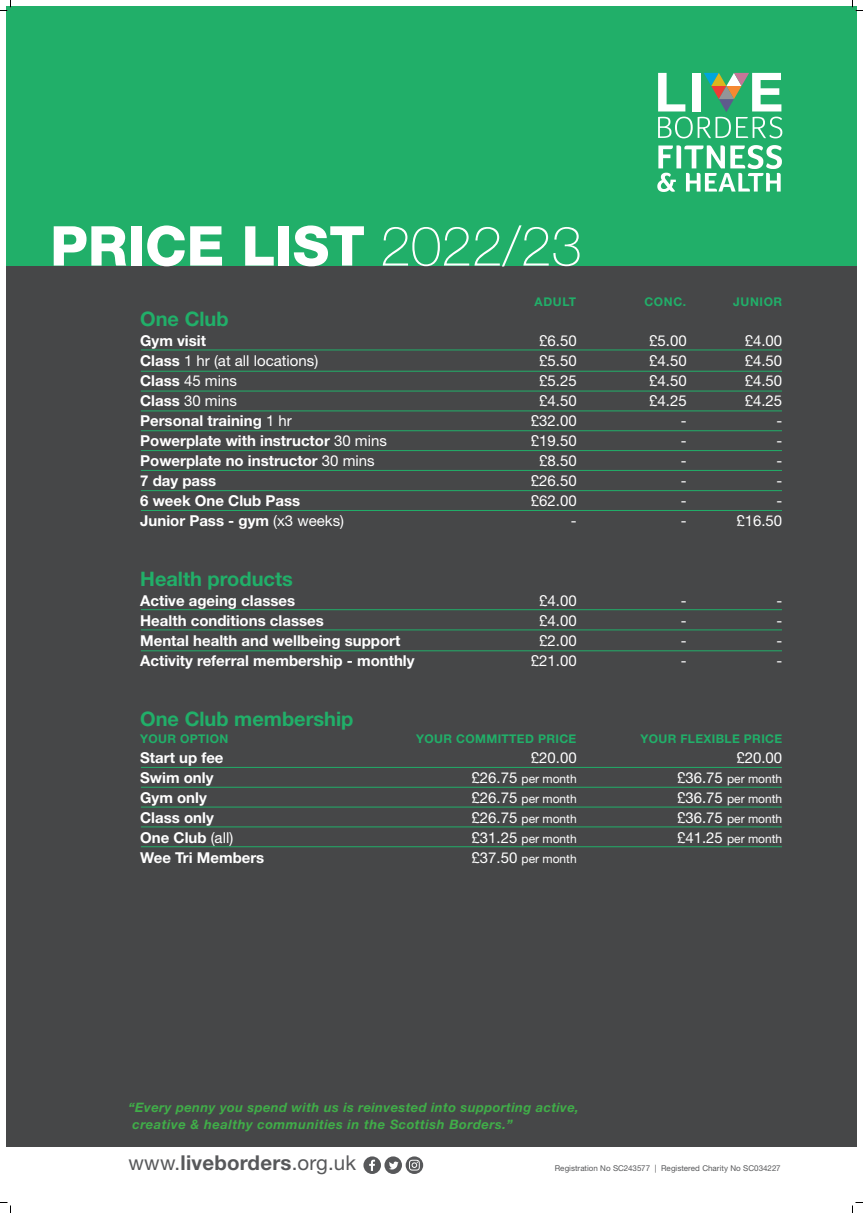
<style>
.page{position:relative;width:863px;height:1213px;background:#fff}
.page>*{position:absolute;margin:0;border:0;box-sizing:border-box;transform-origin:0 0}
.t1{font:800 55px "Helvetica Neue LT";color:#fff}
.t2{font:20.5px "Helvetica Neue LT";letter-spacing:.01em;color:#57585a}
.t3{font:700 20px "Helvetica Neue LT";color:#21af69}
.t4{font:700 15px "Helvetica Neue LT";color:#fff}
.t5{font:15px "Helvetica Neue LT";color:#fff}
.t6{font:italic 700 13px/16.5px "Helvetica Neue LT";letter-spacing:.03em;color:#40ae49}
.t7{font:12px "Helvetica Neue LT";color:#fff}
.t8{font:700 12px "Helvetica Neue LT";letter-spacing:.03em;color:#21af69}
.t9{font:8px "Helvetica Neue LT";color:#57585a}
.s1{font-weight:100}
.s2{font-weight:700}
.s3{font-weight:400}
.s4{font-size:15px}
</style>
<div class="page">
<div style="left:6px;top:6px;width:851px;height:1141px;background:#464748"></div>
<div style="left:6px;top:6px;width:851px;height:260px;background:#21af69"></div>
<div style="left:406px;top:1156px;width:17px;height:18px;background:#57585a;border-radius:50%"></div>
<svg style="left:409px;top:1160px;width:11px;height:11px"></svg>
<div style="left:384px;top:1156px;width:18px;height:18px;background:#57585a;border-radius:50%"></div>
<svg style="left:389px;top:1161px;width:10px;height:9px"></svg>
<div style="left:363px;top:1156px;width:18px;height:18px;background:#57585a;border-radius:50%"></div>
<svg style="left:369px;top:1160px;width:6px;height:11px"></svg>
<svg style="left:658px;top:73px;width:124px;height:65px"></svg>
<svg style="left:657px;top:145px;width:125px;height:47px"></svg>
<hr style="left:141px;top:350px;width:641px;height:1px;background:#21af69">
<hr style="left:141px;top:371px;width:641px;height:1px;background:#21af69">
<hr style="left:141px;top:391px;width:641px;height:1px;background:#21af69">
<hr style="left:141px;top:411px;width:641px;height:1px;background:#21af69">
<hr style="left:141px;top:430px;width:641px;height:1px;background:#21af69">
<hr style="left:141px;top:450px;width:641px;height:1px;background:#21af69">
<hr style="left:141px;top:470px;width:641px;height:1px;background:#21af69">
<hr style="left:141px;top:490px;width:641px;height:1px;background:#21af69">
<hr style="left:141px;top:510px;width:641px;height:1px;background:#21af69">
<hr style="left:141px;top:609px;width:641px;height:1px;background:#21af69">
<hr style="left:141px;top:630px;width:641px;height:1px;background:#21af69">
<hr style="left:141px;top:650px;width:641px;height:1px;background:#21af69">
<hr style="left:141px;top:767px;width:641px;height:1px;background:#21af69">
<hr style="left:141px;top:787px;width:641px;height:1px;background:#21af69">
<hr style="left:141px;top:807px;width:641px;height:1px;background:#21af69">
<hr style="left:141px;top:827px;width:641px;height:1px;background:#21af69">
<hr style="left:141px;top:846px;width:641px;height:1px;background:#21af69">
<svg style="left:0;top:0;width:11px;height:11px"></svg>
<svg style="left:0;top:1202px;width:11px;height:11px"></svg>
<svg style="left:852px;top:0;width:11px;height:11px"></svg>
<svg style="left:852px;top:1202px;width:11px;height:11px"></svg>
<h1 class="t1" style="left:50px;top:213px;width:533px">PRICE LIST <span class="s1">2022/23</span></h1>
<p class="t8" style="left:535px;top:294px;width:43px">ADULT</p>
<p class="t8" style="left:644px;top:294px;width:43px">CONC.</p>
<p class="t8" style="left:733px;top:294px;width:50px">JUNIOR</p>
<h3 class="t3" style="left:140px;top:306px;width:90px">One Club</h3>
<p class="t4" style="left:140px;top:331px;width:67px">Gym visit</p>
<p class="t5" style="left:539px;top:331px;width:39px">£6.50</p>
<p class="t5" style="left:649px;top:331px;width:39px">£5.00</p>
<p class="t5" style="left:745px;top:331px;width:39px">£4.00</p>
<p class="t5" style="left:140px;top:351px;width:180px"><span class="s2">Class</span> 1 hr (at all locations)</p>
<p class="t5" style="left:539px;top:351px;width:39px">£5.50</p>
<p class="t5" style="left:649px;top:351px;width:39px">£4.50</p>
<p class="t5" style="left:745px;top:351px;width:39px">£4.50</p>
<p class="t5" style="left:140px;top:371px;width:98px"><span class="s2">Class</span> 45 mins</p>
<p class="t5" style="left:539px;top:371px;width:39px">£5.25</p>
<p class="t5" style="left:649px;top:371px;width:39px">£4.50</p>
<p class="t5" style="left:745px;top:371px;width:39px">£4.50</p>
<p class="t5" style="left:140px;top:391px;width:98px"><span class="s2">Class</span> 30 mins</p>
<p class="t5" style="left:539px;top:391px;width:39px">£4.50</p>
<p class="t5" style="left:649px;top:391px;width:39px">£4.25</p>
<p class="t5" style="left:745px;top:391px;width:39px">£4.25</p>
<p class="t4" style="left:140px;top:411px;width:153px">Personal training <span class="s3">1 hr</span></p>
<p class="t5" style="left:531px;top:411px;width:47px">£32.00</p>
<p class="t5" style="left:681px;top:411px;width:7px">-</p>
<p class="t5" style="left:776px;top:411px;width:7px">-</p>
<p class="t4" style="left:140px;top:431px;width:248px">Powerplate with instructor <span class="s3">30 mins</span></p>
<p class="t5" style="left:531px;top:431px;width:47px">£19.50</p>
<p class="t5" style="left:681px;top:431px;width:7px">-</p>
<p class="t5" style="left:776px;top:431px;width:7px">-</p>
<p class="t4" style="left:140px;top:451px;width:236px">Powerplate no instructor <span class="s3">30 mins</span></p>
<p class="t5" style="left:539px;top:451px;width:39px">£8.50</p>
<p class="t5" style="left:681px;top:451px;width:7px">-</p>
<p class="t5" style="left:776px;top:451px;width:7px">-</p>
<p class="t4" style="left:140px;top:471px;width:78px">7 day pass</p>
<p class="t5" style="left:531px;top:471px;width:47px">£26.50</p>
<p class="t5" style="left:681px;top:471px;width:7px">-</p>
<p class="t5" style="left:776px;top:471px;width:7px">-</p>
<p class="t4" style="left:140px;top:491px;width:162px">6 week One Club Pass</p>
<p class="t5" style="left:531px;top:491px;width:47px">£62.00</p>
<p class="t5" style="left:681px;top:491px;width:7px">-</p>
<p class="t5" style="left:776px;top:491px;width:7px">-</p>
<p class="t4" style="left:140px;top:511px;width:205px">Junior Pass - gym <span class="s3">(x3 weeks)</span></p>
<p class="t5" style="left:571px;top:511px;width:7px">-</p>
<p class="t5" style="left:681px;top:511px;width:7px">-</p>
<p class="t5" style="left:736px;top:511px;width:47px">£16.50</p>
<h3 class="t3" style="left:140px;top:566px;width:154px">Health products</h3>
<p class="t4" style="left:140px;top:591px;width:156px">Active ageing classes</p>
<p class="t5" style="left:539px;top:591px;width:39px">£4.00</p>
<p class="t5" style="left:681px;top:591px;width:7px">-</p>
<p class="t5" style="left:776px;top:591px;width:7px">-</p>
<p class="t4" style="left:140px;top:611px;width:185px">Health conditions classes</p>
<p class="t5" style="left:539px;top:611px;width:39px">£4.00</p>
<p class="t5" style="left:681px;top:611px;width:7px">-</p>
<p class="t5" style="left:776px;top:611px;width:7px">-</p>
<p class="t4" style="left:140px;top:631px;width:262px">Mental health and wellbeing support</p>
<p class="t5" style="left:539px;top:631px;width:39px">£2.00</p>
<p class="t5" style="left:681px;top:631px;width:7px">-</p>
<p class="t5" style="left:776px;top:631px;width:7px">-</p>
<p class="t4" style="left:140px;top:651px;width:276px">Activity referral membership - monthly</p>
<p class="t5" style="left:531px;top:651px;width:47px">£21.00</p>
<p class="t5" style="left:681px;top:651px;width:7px">-</p>
<p class="t5" style="left:776px;top:651px;width:7px">-</p>
<h3 class="t3" style="left:140px;top:706px;width:215px">One Club membership</h3>
<p class="t8" style="left:140px;top:731px;width:90px">YOUR OPTION</p>
<p class="t8" style="left:416px;top:731px;width:162px">YOUR COMMITTED PRICE</p>
<p class="t8" style="left:640px;top:731px;width:143px">YOUR FLEXIBLE PRICE</p>
<p class="t4" style="left:140px;top:748px;width:85px">Start up fee</p>
<p class="t5" style="left:531px;top:748px;width:47px">£20.00</p>
<p class="t5" style="left:736px;top:748px;width:47px">£20.00</p>
<p class="t4" style="left:140px;top:768px;width:75px">Swim only</p>
<p class="t7" style="left:472px;top:771px;width:107px"><span class="s4">£26.75</span> per month</p>
<p class="t7" style="left:677px;top:771px;width:107px"><span class="s4">£36.75</span> per month</p>
<p class="t4" style="left:140px;top:788px;width:68px">Gym only</p>
<p class="t7" style="left:472px;top:791px;width:107px"><span class="s4">£26.75</span> per month</p>
<p class="t7" style="left:677px;top:791px;width:107px"><span class="s4">£36.75</span> per month</p>
<p class="t4" style="left:140px;top:808px;width:75px">Class only</p>
<p class="t7" style="left:472px;top:811px;width:107px"><span class="s4">£26.75</span> per month</p>
<p class="t7" style="left:677px;top:811px;width:107px"><span class="s4">£36.75</span> per month</p>
<p class="t4" style="left:140px;top:828px;width:95px">One Club <span class="s3">(all)</span></p>
<p class="t7" style="left:472px;top:831px;width:107px"><span class="s4">£31.25</span> per month</p>
<p class="t7" style="left:677px;top:831px;width:107px"><span class="s4">£41.25</span> per month</p>
<p class="t4" style="left:140px;top:848px;width:126px">Wee Tri Members</p>
<p class="t7" style="left:472px;top:851px;width:107px"><span class="s4">£37.50</span> per month</p>
<p class="t6" style="left:133px;top:1099px;width:448px;text-indent:-4px">“Every penny you spend with us is reinvested into supporting active, creative &amp; healthy communities in the Scottish Borders.”</p>
<h2 class="t2" style="left:128px;top:1151px;width:229px">www.<span class="s2">liveborders</span>.org.uk</h2>
<p class="t9" style="left:555px;top:1163px;width:227px">Registration No SC243577 | Registered Charity No SC034227</p>
</div>
